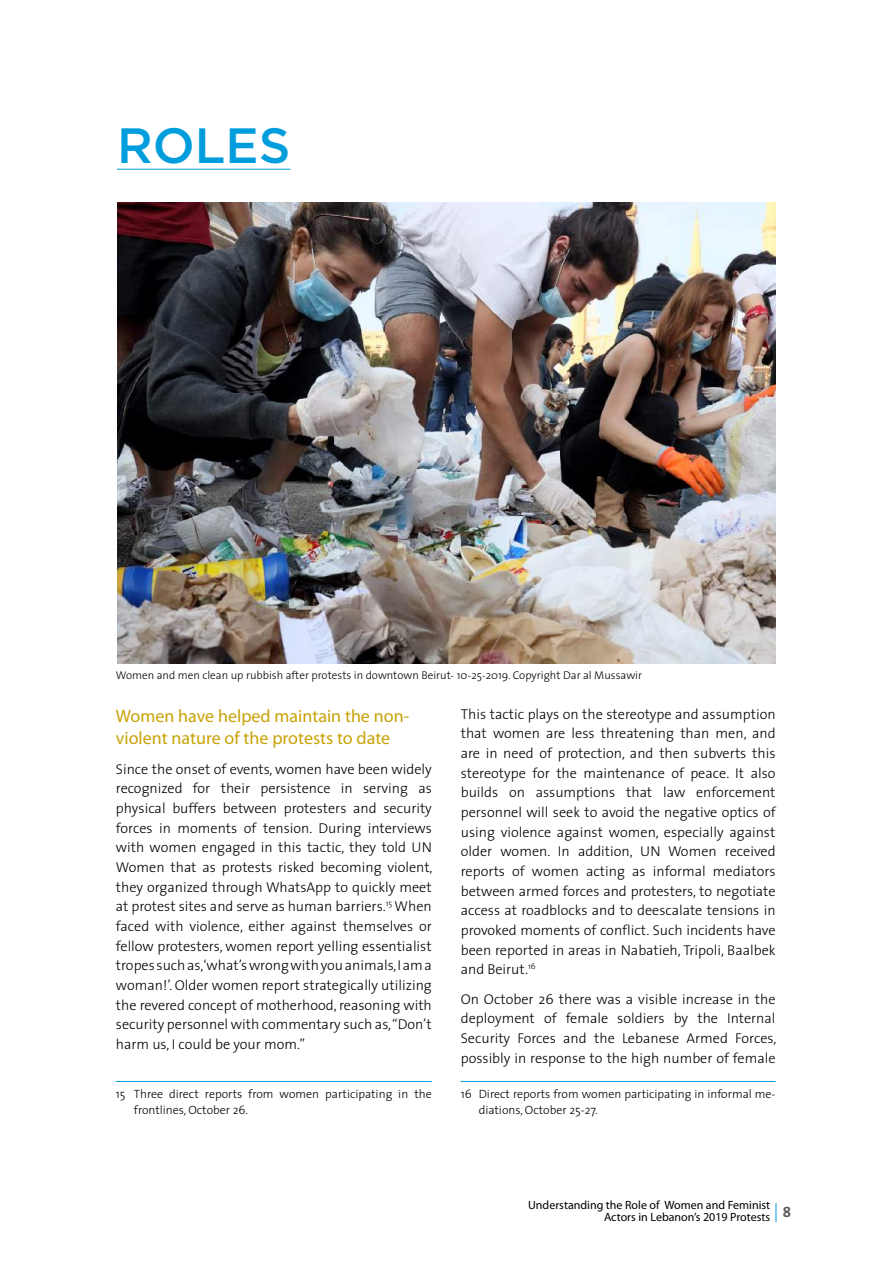
<style>
.page{position:relative;width:893px;height:1263px;background:#fff}
.page>*{position:absolute;margin:0;border:0;box-sizing:border-box;transform-origin:0 0}
.t1{font:500 49.5px "Gotham";color:#009ddc}
.t2{font:18px/22.5px "Myriad Pro";color:#c8a307}
.t3{font:300 14.25px/19.6px "The Sans";color:#000;text-align:justify}
.t4{font:300 12px/16.5px "The Sans";color:#000}
.t5{font:12px/12px "Myriad Pro";color:#000}
.t6{font:300 11.25px "The Sans";color:#000}
</style>
<div class="page">
<svg style="left:776px;top:1203px;width:1px;height:19px"></svg>
<hr style="left:116px;top:1081px;width:316px;height:1px;background:#009ddc">
<hr style="left:117px;top:169px;width:173px;height:1px;background:#009ddc">
<img style="left:117px;top:202px;width:659px;height:462px">
<hr style="left:461px;top:1081px;width:315px;height:1px;background:#009ddc">
<h1 class="t1" style="left:117px;top:113px;width:175px">ROLES</h1>
<p class="t6" style="left:116px;top:666px;width:528px">Women and men clean up rubbish after protests in downtown Beirut- 10-25-2019. Copyright Dar al Mussawir</p>
<p class="t3" style="left:461px;top:703px;width:316px">This tactic plays on the stereotype and assumption that women are less threatening than men, and are in need of protection, and then subverts this stereotype for the maintenance of peace. It also builds on assumptions that law enforcement personnel will seek to avoid the negative optics of using violence against women, especially against older women. In addition, UN Women received reports of women acting as informal mediators between armed forces and protesters, to negotiate access at roadblocks and to deescalate tensions in provoked moments of conflict. Such incidents have been reported in areas in Nabatieh, Tripoli, Baalbek and Beirut.<sup>16</sup></p>
<p class="t3" style="left:461px;top:988px;width:317px">On October 26 there was a visible increase in the deployment of female soldiers by the Internal Security Forces and the Lebanese Armed Forces, possibly in response to the high number of female</p>
<p class="t4" style="left:479px;top:1085px;width:298px;text-indent:-18px">16 Direct reports from women participating in informal me&shy;diations, October 25-27.</p>
<p class="t2" style="left:116px;top:704px;width:295px">Women have helped maintain the non&shy;violent nature of the protests to date</p>
<p class="t3" style="left:116px;top:758px;width:318px">Since the onset of events, women have been widely recognized for their persistence in serving as physical buffers between protesters and security forces in moments of tension. During interviews with women engaged in this tactic, they told UN Women that as protests risked becoming violent, they organized through WhatsApp to quickly meet at protest sites and serve as human barriers.<sup>15</sup> When faced with violence, either against themselves or fellow protesters, women report yelling essentialist tropes such as, ‘what’s wrong with you animals, I am a woman!’. Older women report strategically utilizing the revered concept of motherhood, reasoning with security personnel with commentary such as, “Don’t harm us, I could be your mom.”</p>
<p class="t4" style="left:134px;top:1085px;width:299px;text-indent:-18px">15 Three direct reports from women participating in the frontlines, October 26.</p>
<p class="t5" style="left:604px;top:1199px;width:189px;text-indent:-76px">Understanding the Role of Women and Feminist<br>Actors in Lebanon’s 2019 Protests <sup>8</sup></p>
</div>
